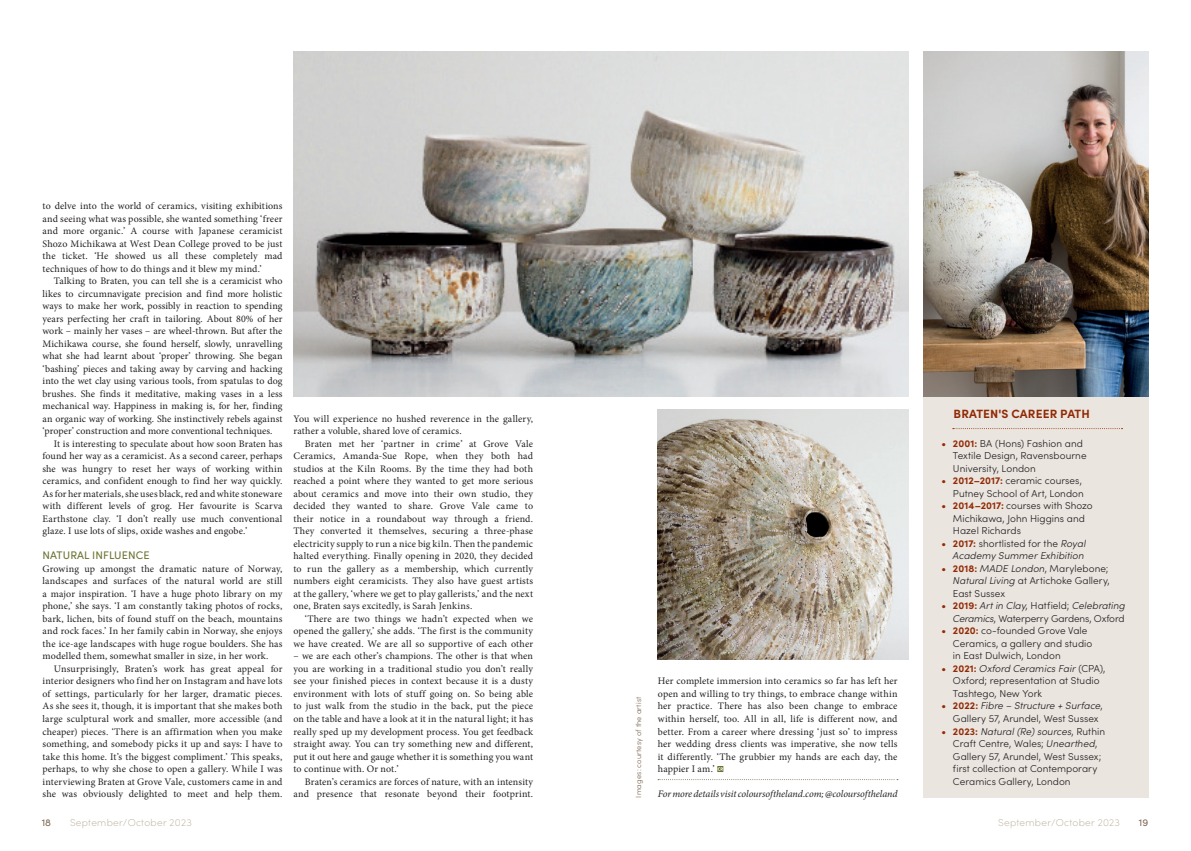
<style>
.page{position:relative;width:1191px;height:851px;background:#fff}
.page>*{position:absolute;margin:0;border:0;box-sizing:border-box;transform-origin:0 0}
.NEW_Captions{font:700 12px "Sofia Pro";letter-spacing:.01em;color:#912a05}
.NEW_Paragraph_Heading_Blue{font:11px "Sofia Pro";letter-spacing:.01em;color:#6b712f}
.NEW_Body_2nd{font:10px/12.5px "Minion Pro";letter-spacing:.01em;color:#231f20;text-align:justify}
.t1{font:300 10px/12.5px "Sofia Pro";letter-spacing:.005em;color:#231f20}
.NEW_Body_1st{font:10px/12.5px "Minion Pro";letter-spacing:.01em;color:#231f20;text-align:justify}
.t2{font:300 10px/12.5px "Sofia Pro";letter-spacing:-.015em;color:#231f20;text-align:right}
.NEW_Body_1st-2{font:italic 10px "Minion Pro";letter-spacing:-.005em;color:#231f20}
.t3{font:italic 300 10px/12.5px "Sofia Pro";letter-spacing:.005em;color:#231f20;text-align:right}
.t4{font:200 10px "Sofia Pro";letter-spacing:.03em;color:#b8ab95}
.t5{font:10px "Sofia Pro";color:#7c6954}
.NEW_Captions-2{font:300 7.5px "Sofia Pro";letter-spacing:.015em;color:#7c6954}
.s1{font-weight:700;color:#912a05}
.s2{font-weight:700;font-style:normal;color:#912a05}
.s3{font-style:normal}
.s4{font-style:italic}
</style>
<div class="page">
<div style="left:923px;top:51px;width:225px;height:746px;background:#eae5df"></div>
<img style="left:923px;top:51px;width:225px;height:345px">
<svg style="left:658px;top:779px;width:240px;height:1px"></svg>
<svg style="left:717px;top:766px;width:6px;height:5px"></svg>
<img style="left:658px;top:409px;width:251px;height:250px">
<img style="left:293px;top:51px;width:616px;height:345px">
<svg style="left:952px;top:428px;width:170px;height:1px"></svg>
<p class="NEW_Body_2nd" style="left:43px;top:200px;width:241px">to delve into the world of ceramics, visiting exhibitions and seeing what was possible, she wanted something ‘freer and more organic.’ A course with Japanese ceramicist Shozo Michikawa at West Dean College proved to be just the ticket. ‘He showed us all these completely mad techniques of how to do things and it blew my mind.’</p>
<p class="NEW_Body_2nd" style="left:43px;top:275px;width:241px;text-indent:11px">Talking to Braten, you can tell she is a ceramicist who likes to circumnavigate precision and find more holistic ways to make her work, possibly in reaction to spending years perfecting her craft in tailoring. About 80% of her work – mainly her vases – are wheel-thrown. But after the Michikawa course, she found herself, slowly, unravelling what she had learnt about ‘proper’ throwing. She began ‘bashing’ pieces and taking away by carving and hacking into the wet clay using various tools, from spatulas to dog brushes. She finds it meditative, making vases in a less mechanical way. Happiness in making is, for her, finding an organic way of working. She instinctively rebels against ‘proper’ construction and more conventional techniques.</p>
<p class="NEW_Body_2nd" style="left:43px;top:437px;width:241px;text-indent:11px">It is interesting to speculate about how soon Braten has found her way as a ceramicist. As a second career, perhaps she was hungry to reset her ways of working within ceramics, and confident enough to find her way quickly.<br>As for her materials, she uses black, red and white stoneware with different levels of grog. Her favourite is Scarva Earthstone clay. ‘I don’t really use much conventional glaze. I use lots of slips, oxide washes and engobe.’</p>
<p class="NEW_Paragraph_Heading_Blue" style="left:43px;top:547px;width:109px">NATURAL INFLUENCE</p>
<p class="NEW_Body_1st" style="left:43px;top:562px;width:241px">Growing up amongst the dramatic nature of Norway, landscapes and surfaces of the natural world are still a major inspiration. ‘I have a huge photo library on my phone,’ she says. ‘I am constantly taking photos of rocks, bark, lichen, bits of found stuff on the beach, mountains and rock faces.’ In her family cabin in Norway, she enjoys the ice-age landscapes with huge rogue boulders. She has modelled them, somewhat smaller in size, in her work.</p>
<p class="NEW_Body_2nd" style="left:43px;top:662px;width:241px;text-indent:11px">Unsurprisingly, Braten’s work has great appeal for interior designers who find her on Instagram and have lots of settings, particularly for her larger, dramatic pieces.<br>As she sees it, though, it is important that she makes both large sculptural work and smaller, more accessible (and cheaper) pieces. ‘There is an affirmation when you make something, and somebody picks it up and says: I have to take this home. It’s the biggest compliment.’ This speaks, perhaps, to why she chose to open a gallery. While I was interviewing Braten at Grove Vale, customers came in and she was obviously delighted to meet and help them.</p>
<p class="NEW_Body_2nd" style="left:293px;top:412px;width:241px">You will experience no hushed reverence in the gallery,</p>
<p class="NEW_Body_2nd" style="left:293px;top:425px;width:170px">rather a voluble, shared love of ceramics.</p>
<p class="NEW_Body_2nd" style="left:293px;top:437px;width:241px;text-indent:11px">Braten met her ‘partner in crime’ at Grove Vale Ceramics, Amanda-Sue Rope, when they both had studios at the Kiln Rooms. By the time they had both reached a point where they wanted to get more serious about ceramics and move into their own studio, they decided they wanted to share. Grove Vale came to their notice in a roundabout way through a friend.<br>They converted it themselves, securing a three-phase electricity supply to run a nice big kiln. Then the pandemic halted everything. Finally opening in 2020, they decided to run the gallery as a membership, which currently numbers eight ceramicists. They also have guest artists at the gallery, ‘where we get to play gallerists,’ and the next one, Braten says excitedly, is Sarah Jenkins.</p>
<p class="NEW_Body_2nd" style="left:293px;top:612px;width:241px;text-indent:11px">‘There are two things we hadn’t expected when we opened the gallery,’ she adds. ‘The first is the community we have created. We are all so supportive of each other</p>
<p class="NEW_Body_2nd" style="left:293px;top:650px;width:241px">– we are each other’s champions. The other is that when you are working in a traditional studio you don’t really see your finished pieces in context because it is a dusty environment with lots of stuff going on. So being able to just walk from the studio in the back, put the piece on the table and have a look at it in the natural light; it has really sped up my development process. You get feedback straight away. You can try something new and different, put it out here and gauge whether it is something you want to continue with. Or not.’</p>
<p class="NEW_Body_2nd" style="left:293px;top:775px;width:241px;text-align:right">Braten’s ceramics are forces of nature, with an intensity and presence that resonate beyond their footprint.</p>
<p class="NEW_Captions-2" style="left:633px;top:797px;width:102px;rotate:-90deg">Images: courtesy of the artist</p>
<p class="NEW_Body_2nd" style="left:658px;top:675px;width:241px">Her complete immersion into ceramics so far has left her open and willing to try things, to embrace change within her practice. There has also been change to embrace within herself, too. All in all, life is different now, and better. From a career where dressing ‘just so’ to impress her wedding dress clients was imperative, she now tells it differently. ‘The grubbier my hands are each day, the happier I am.’</p>
<p class="NEW_Body_1st-2" style="left:658px;top:786px;width:241px">For more details visit coloursoftheland.com; @coloursoftheland</p>
<p class="NEW_Captions" style="left:953px;top:404px;width:138px">BRATEN'S CAREER PATH</p>
<p class="t1" style="left:953px;top:436px;width:135px;text-indent:-11px"><span class="s1">• 2001:</span> BA (Hons) Fashion and<br>Textile Design, Ravensbourne<br>University, London</p>
<p class="t1" style="left:941px;top:474px;width:144px;text-align:right"><span class="s1">• 2012–2017:</span> ceramic courses,<br>Putney School of Art, London</p>
<p class="t1" style="left:953px;top:499px;width:141px;text-indent:-11px"><span class="s1">• 2014–2017:</span> courses with Shozo<br>Michikawa, John Higgins and<br>Hazel Richards</p>
<p class="t3" style="left:941px;top:536px;width:146px"><span class="s2">• 2017:</span> <span class="s3">shortlisted for the</span> Royal<br>Academy Summer Exhibition</p>
<p class="t1" style="left:953px;top:561px;width:158px;text-indent:-11px"><span class="s1">• 2018:</span> <span class="s4">MADE London</span>, Marylebone;<br><span class="s4">Natural Living</span> at Artichoke Gallery,<br>East Sussex</p>
<p class="t2" style="left:941px;top:599px;width:185px"><span class="s1">• 2019:</span> <span class="s4">Art in Clay</span>, Hatfield; <span class="s4">Celebrating<br>Ceramics</span>, Waterperry Gardens, Oxford</p>
<p class="t1" style="left:953px;top:624px;width:141px;text-indent:-11px"><span class="s1">• 2020:</span> co-founded Grove Vale<br>Ceramics, a gallery and studio in East Dulwich, London</p>
<p class="t1" style="left:953px;top:661px;width:154px;text-indent:-11px"><span class="s1">• 2021:</span> <span class="s4">Oxford Ceramics Fair</span> (CPA),<br>Oxford; representation at Studio<br>Tashtego, New York</p>
<p class="t1" style="left:953px;top:699px;width:151px;text-indent:-11px"><span class="s1">• 2022:</span> <span class="s4">Fibre – Structure + Surface</span>,<br>Gallery 57, Arundel, West Sussex</p>
<p class="t1" style="left:953px;top:724px;width:154px;text-indent:-11px"><span class="s1">• 2023:</span> <span class="s4">Natural (Re) sources</span>, Ruthin<br>Craft Centre, Wales; <span class="s4">Unearthed</span>,<br>Gallery 57, Arundel, West Sussex; first collection at Contemporary<br>Ceramics Gallery, London</p>
<p class="t5" style="left:42px;top:815px;width:11px">18</p>
<p class="t4" style="left:70px;top:815px;width:123px">September/October 2023</p>
<p class="t4" style="left:998px;top:815px;width:123px">September/October 2023</p>
<p class="t5" style="left:1139px;top:815px;width:11px">19</p>
</div>
